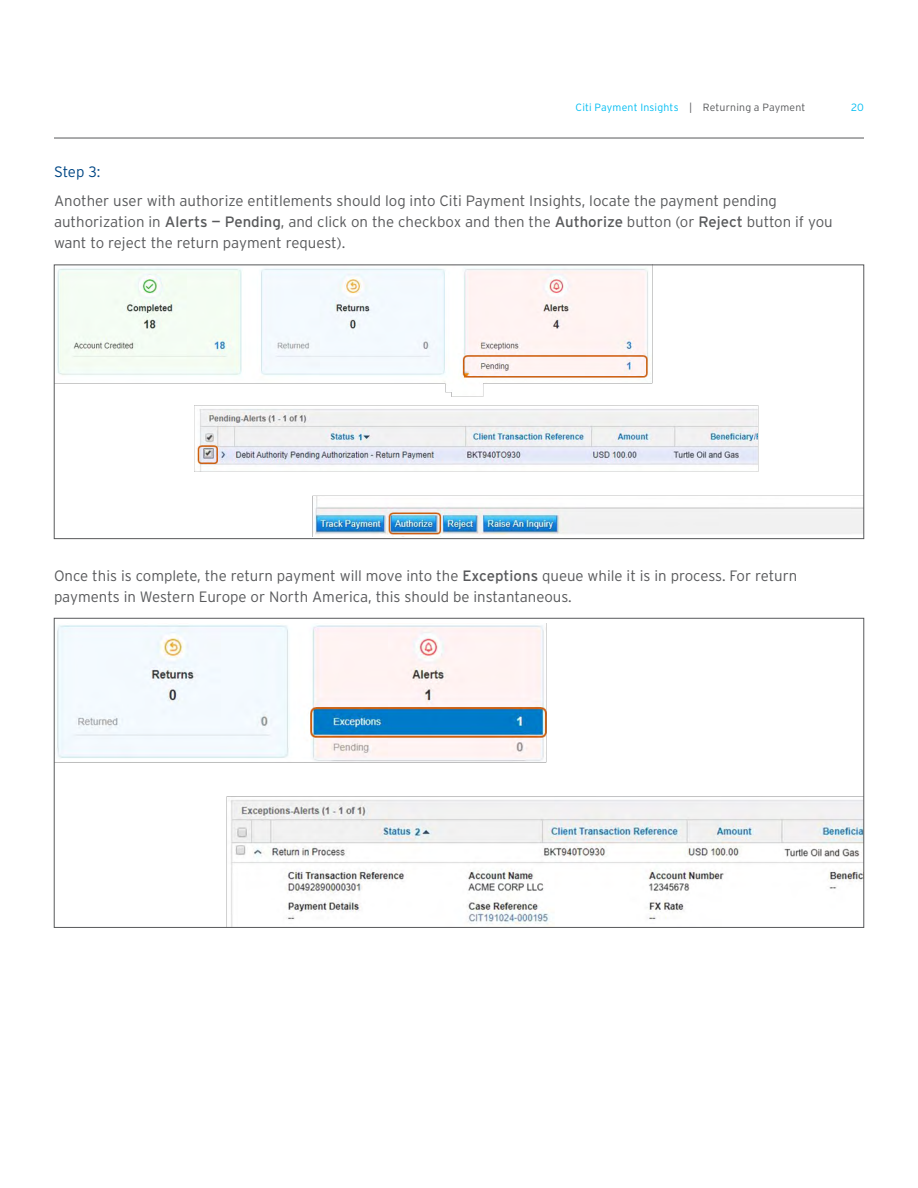
<style>
.page{position:relative;width:918px;height:1188px;background:#fff}
.page>*{position:absolute;margin:0;border:0;box-sizing:border-box;transform-origin:0 0}
.Main_Text{font:300 15px/21px "Interstate";color:#58595b}
.Main_Text-2{font:300 15px "Interstate";color:#004785}
.t1{font:300 10.5px "Interstate";letter-spacing:.015em;color:#00bdf2}
.s1{color:#58595b}
.s2{font-weight:400}
</style>
<div class="page">
<hr style="left:54px;top:138px;width:810px;height:1px;background:#58595b">
<img style="left:56px;top:267px;width:806px;height:269px">
<img style="left:56px;top:623px;width:806px;height:303px">
<p class="t1" style="left:576px;top:101px;width:231px">Citi Payment Insights <span class="s1">| Returning a Payment</span></p>
<p class="t1" style="left:851px;top:101px;width:14px">20</p>
<p class="Main_Text-2" style="left:54px;top:163px;width:48px">Step 3:</p>
<p class="Main_Text" style="left:54px;top:190px;width:780px">Another user with authorize entitlements should log into Citi Payment Insights, locate the payment pending authorization in <span class="s2">Alerts — Pending</span>, and click on the checkbox and then the <span class="s2">Authorize</span> button (or <span class="s2">Reject</span> button if you want to reject the return payment request).</p>
<p class="Main_Text" style="left:54px;top:565px;width:745px">Once this is complete, the return payment will move into the <span class="s2">Exceptions</span> queue while it is in process. For return payments in Western Europe or North America, this should be instantaneous.</p>
</div>
